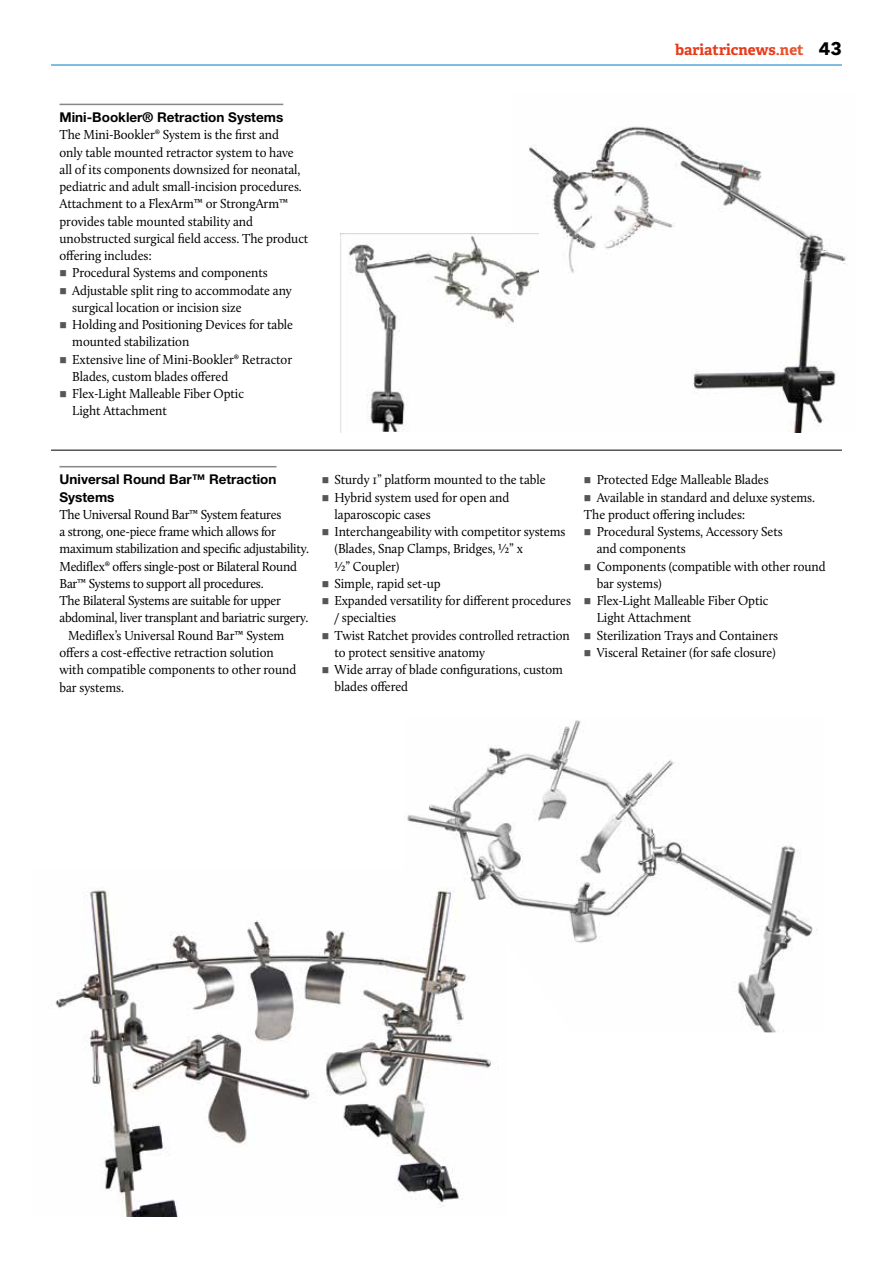
<style>
.page{position:relative;width:893px;height:1263px;background:#fff}
.page>*{position:absolute;margin:0;border:0;box-sizing:border-box;transform-origin:0 0}
.t1{font:700 15px "Adelle Basic";color:#e73a19}
.t2{font:13.5px/17.2px "Calluna";letter-spacing:-.005em;color:#000;scale:.95 1}
.t3{font:700 13.5px/17.2px "Helvetica Neue LT Std";color:#000}
.s1{color:#ea522b}
.s2{font-family:"Avenir Next";font-size:18px;color:#000}
.s3{color:#565656}
</style>
<div class="page">
<hr style="left:60px;top:104px;width:223px;height:1px;background:#878786">
<hr style="left:60px;top:466px;width:217px;height:1px;background:#878786">
<hr style="left:51px;top:450px;width:791px;height:1px;background:#000">
<img style="left:511px;top:126px;width:335px;height:307px">
<img style="left:342px;top:234px;width:196px;height:199px">
<img style="left:55px;top:887px;width:436px;height:329px">
<img style="left:404px;top:720px;width:413px;height:312px">
<hr style="left:51px;top:65px;width:791px;height:1px;background:#007bc2">
<p class="t1" style="left:675px;top:40px;width:168px">bariatricnews<span class="s1">.net</span> <span class="s2">43</span></p>
<p class="t3" style="left:60px;top:108px;width:225px">Mini-Bookler® Retraction Systems</p>
<p class="t2" style="left:60px;top:126px;width:263px">The Mini-Bookler® System is the first and<br>only table mounted retractor system to have all of its components downsized for neonatal, pediatric and adult small-incision procedures.<br>Attachment to a FlexArm™ or StrongArm™ provides table mounted stability and unobstructed surgical field access. The product offering includes:</p>
<p class="t2" style="left:60px;top:264px;width:221px"><span class="s3">■</span> Procedural Systems and components</p>
<p class="t2" style="left:72px;top:281px;width:233px;text-indent:-13px"><span class="s3">■</span> Adjustable split ring to accommodate any surgical location or incision size</p>
<p class="t2" style="left:72px;top:316px;width:234px;text-indent:-13px"><span class="s3">■</span> Holding and Positioning Devices for table mounted stabilization</p>
<p class="t2" style="left:72px;top:350px;width:233px;text-indent:-13px"><span class="s3">■</span> Extensive line of Mini-Bookler® Retractor<br>Blades, custom blades offered</p>
<p class="t2" style="left:72px;top:385px;width:182px;text-indent:-13px"><span class="s3">■</span> Flex-Light Malleable Fiber Optic<br>Light Attachment</p>
<p class="t3" style="left:60px;top:471px;width:218px">Universal Round Bar™ Retraction<br>Systems</p>
<p class="t2" style="left:60px;top:506px;width:235px">The Universal Round Bar™ System features</p>
<p class="t2" style="left:60px;top:523px;width:229px">a strong, one-piece frame which allows for</p>
<p class="t2" style="left:60px;top:540px;width:264px">maximum stabilization and specific adjustability.</p>
<p class="t2" style="left:60px;top:557px;width:251px">Mediflex® offers single-post or Bilateral Round</p>
<p class="t2" style="left:60px;top:575px;width:216px">Bar™ Systems to support all procedures.</p>
<p class="t2" style="left:60px;top:592px;width:235px">The Bilateral Systems are suitable for upper</p>
<p class="t2" style="left:60px;top:609px;width:264px">abdominal, liver transplant and bariatric surgery.</p>
<p class="t2" style="left:68px;top:626px;width:229px">Mediflex’s Universal Round Bar™ System</p>
<p class="t2" style="left:60px;top:644px;width:227px">offers a cost-effective retraction solution</p>
<p class="t2" style="left:60px;top:661px;width:251px">with compatible components to other round</p>
<p class="t2" style="left:60px;top:678px;width:69px">bar systems.</p>
<p class="t2" style="left:322px;top:471px;width:237px"><span class="s3">■</span> Sturdy 1” platform mounted to the table</p>
<p class="t2" style="left:334px;top:488px;width:186px;text-indent:-13px"><span class="s3">■</span> Hybrid system used for open and laparoscopic cases</p>
<p class="t2" style="left:334px;top:523px;width:245px;text-indent:-13px"><span class="s3">■</span> Interchangeability with competitor systems (Blades, Snap Clamps, Bridges, ½” x<br>½” Coupler)</p>
<p class="t2" style="left:322px;top:575px;width:127px"><span class="s3">■</span> Simple, rapid set-up</p>
<p class="t2" style="left:334px;top:592px;width:250px;text-indent:-13px"><span class="s3">■</span> Expanded versatility for different procedures / specialties</p>
<p class="t2" style="left:334px;top:626px;width:249px;text-indent:-13px"><span class="s3">■</span> Twist Ratchet provides controlled retraction to protect sensitive anatomy</p>
<p class="t2" style="left:334px;top:661px;width:242px;text-indent:-13px"><span class="s3">■</span> Wide array of blade configurations, custom blades offered</p>
<p class="t2" style="left:584px;top:471px;width:196px"><span class="s3">■</span> Protected Edge Malleable Blades</p>
<p class="t2" style="left:584px;top:488px;width:245px"><span class="s3">■</span> Available in standard and deluxe systems.<br>The product offering includes:</p>
<p class="t2" style="left:597px;top:523px;width:197px;text-indent:-13px"><span class="s3">■</span> Procedural Systems, Accessory Sets and components</p>
<p class="t2" style="left:597px;top:557px;width:243px;text-indent:-13px"><span class="s3">■</span> Components (compatible with other round bar systems)</p>
<p class="t2" style="left:597px;top:592px;width:182px;text-indent:-13px"><span class="s3">■</span> Flex-Light Malleable Fiber Optic<br>Light Attachment</p>
<p class="t2" style="left:584px;top:626px;width:206px"><span class="s3">■</span> Sterilization Trays and Containers</p>
<p class="t2" style="left:584px;top:644px;width:203px"><span class="s3">■</span> Visceral Retainer (for safe closure)</p>
</div>
